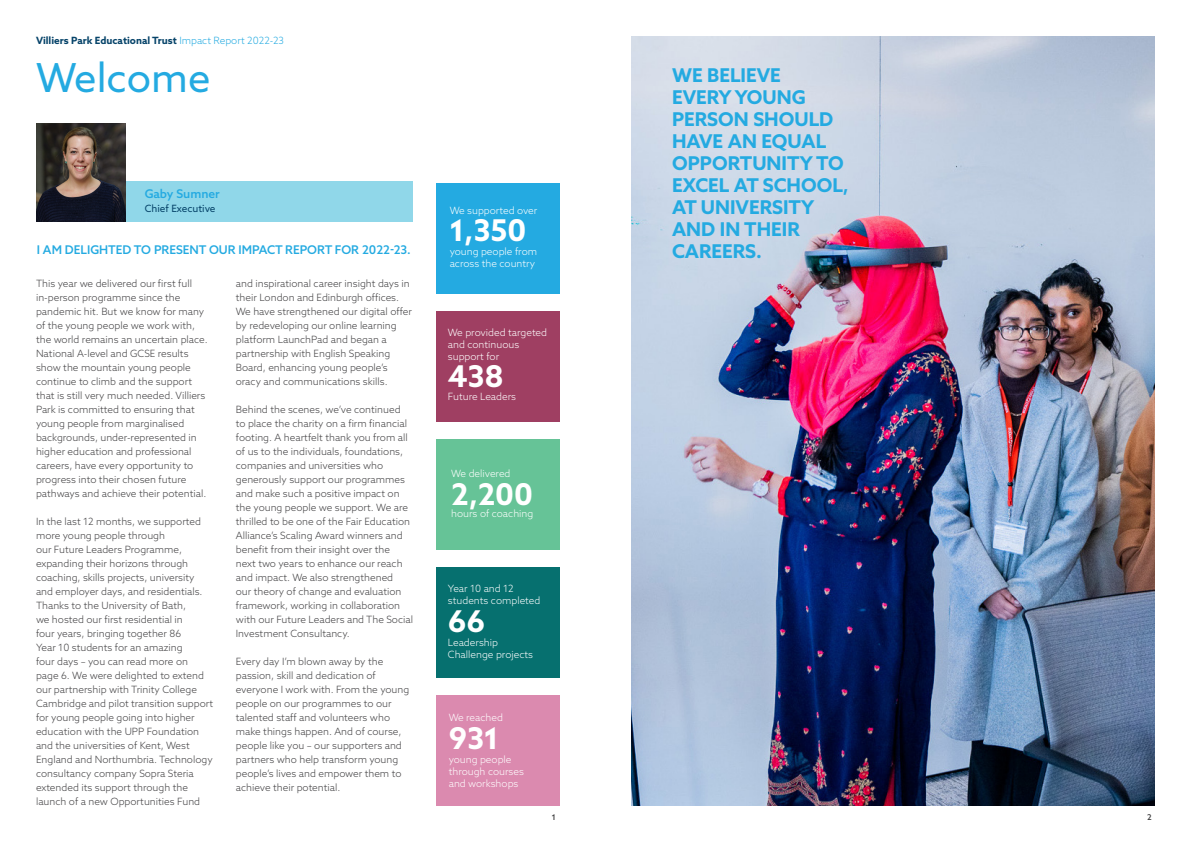
<style>
.page{position:relative;width:1191px;height:842px;background:#fff}
.page>*{position:absolute;margin:0;border:0;box-sizing:border-box;transform-origin:0 0}
.t1{font:40px "Azo Sans";color:#24aae1}
.t2{font:700 30px "Azo Sans";color:#fff}
.t3{font:700 19px/22px "Azo Sans";color:#24aae1}
.t4{font:500 12px "Azo Sans";color:#24aae1}
.t5{font:300 10px/14px "Azo Sans";color:#414042}
.t6{font:300 10px/12px "Azo Sans";color:#fff}
.t7{font:700 10px "Azo Sans";color:#07446a}
.t8{font:10px "Azo Sans";color:#07446a}
.t9{font:500 8px "Azo Sans";color:#3e3e3f}
.s1{font-weight:300;color:#24aae1}
</style>
<div class="page">
<img style="left:631px;top:36px;width:524px;height:770px">
<div style="left:37px;top:181px;width:376px;height:41px;background:#90d7e9"></div>
<div style="left:436px;top:183px;width:123px;height:111px;background:#24aae1"></div>
<div style="left:436px;top:567px;width:123px;height:111px;background:#06706f"></div>
<div style="left:436px;top:439px;width:123px;height:111px;background:#66c397"></div>
<div style="left:436px;top:695px;width:123px;height:111px;background:#db8aaf"></div>
<div style="left:436px;top:311px;width:123px;height:111px;background:#9f3f62"></div>
<img style="left:36px;top:123px;width:90px;height:99px">
<p class="t7" style="left:36px;top:34px;width:249px">Villiers Park Educational Trust <span class="s1">Impact Report 2022-23</span></p>
<p class="t1" style="left:36px;top:52px;width:176px">Welcome</p>
<p class="t4" style="left:145px;top:186px;width:77px">Gaby Sumner</p>
<p class="t8" style="left:145px;top:202px;width:72px">Chief Executive</p>
<p class="t4" style="left:37px;top:242px;width:375px">I AM DELIGHTED TO PRESENT OUR IMPACT REPORT FOR 2022-23.</p>
<p class="t5" style="left:36px;top:276px;width:173px">This year we delivered our first full in-person programme since the pandemic hit. But we know for many of the young people we work with, the world remains an uncertain place.<br>National A-level and GCSE results show the mountain young people continue to climb and the support that is still very much needed. Villiers Park is committed to ensuring that young people from marginalised backgrounds, under-represented in higher education and professional careers, have every opportunity to progress into their chosen future pathways and achieve their potential.</p>
<p class="t5" style="left:36px;top:514px;width:179px">In the last 12 months, we supported more young people through<br>our Future Leaders Programme, expanding their horizons through coaching, skills projects, university and employer days, and residentials.<br>Thanks to the University of Bath,<br>we hosted our first residential in<br>four years, bringing together 86<br>Year 10 students for an amazing<br>four days – you can read more on page 6. We were delighted to extend our partnership with Trinity College Cambridge and pilot transition support for young people going into higher education with the UPP Foundation and the universities of Kent, West England and Northumbria. Technology consultancy company Sopra Steria extended its support through the launch of a new Opportunities Fund</p>
<p class="t5" style="left:236px;top:276px;width:178px">and inspirational career insight days in their London and Edinburgh offices.<br>We have strengthened our digital offer by redeveloping our online learning platform LaunchPad and began a partnership with English Speaking Board, enhancing young people’s oracy and communications skills.</p>
<p class="t5" style="left:236px;top:402px;width:179px">Behind the scenes, we’ve continued<br>to place the charity on a firm financial footing. A heartfelt thank you from all of us to the individuals, foundations, companies and universities who generously support our programmes and make such a positive impact on the young people we support. We are thrilled to be one of the Fair Education Alliance’s Scaling Award winners and benefit from their insight over the<br>next two years to enhance our reach and impact. We also strengthened<br>our theory of change and evaluation framework, working in collaboration with our Future Leaders and The Social Investment Consultancy.</p>
<p class="t5" style="left:236px;top:654px;width:175px">Every day I’m blown away by the passion, skill and dedication of everyone I work with. From the young people on our programmes to our talented staff and volunteers who make things happen. And of course, people like you – our supporters and partners who help transform young people’s lives and empower them to achieve their potential.</p>
<p class="t6" style="left:450px;top:204px;width:89px">We supported over</p>
<p class="t2" style="left:450px;top:211px;width:78px">1,350</p>
<p class="t6" style="left:450px;top:245px;width:89px">young people from across the country</p>
<p class="t6" style="left:448px;top:326px;width:101px">We provided targeted and continuous support for</p>
<p class="t6" style="left:448px;top:391px;width:70px">Future Leaders</p>
<p class="t2" style="left:448px;top:356px;width:58px">438</p>
<p class="t6" style="left:451px;top:468px;width:61px">We delivered</p>
<p class="t6" style="left:451px;top:507px;width:84px">hours of coaching</p>
<p class="t2" style="left:451px;top:475px;width:83px">2,200</p>
<p class="t6" style="left:448px;top:582px;width:94px">Year 10 and 12 students completed</p>
<p class="t6" style="left:448px;top:637px;width:87px">Leadership<br>Challenge projects</p>
<p class="t2" style="left:448px;top:602px;width:39px">66</p>
<p class="t6" style="left:449px;top:712px;width:56px">We reached</p>
<p class="t6" style="left:449px;top:753px;width:77px">young people through courses and workshops</p>
<p class="t2" style="left:449px;top:719px;width:53px">931</p>
<p class="t3" style="left:672px;top:64px;width:178px">WE BELIEVE<br>EVERY YOUNG<br>PERSON SHOULD<br>HAVE AN EQUAL<br>OPPORTUNITY TO<br>EXCEL AT SCHOOL,<br>AT UNIVERSITY<br>AND IN THEIR<br>CAREERS.</p>
<p class="t9" style="left:552px;top:812px;width:6px">1</p>
<p class="t9" style="left:1147px;top:812px;width:6px">2</p>
</div>
